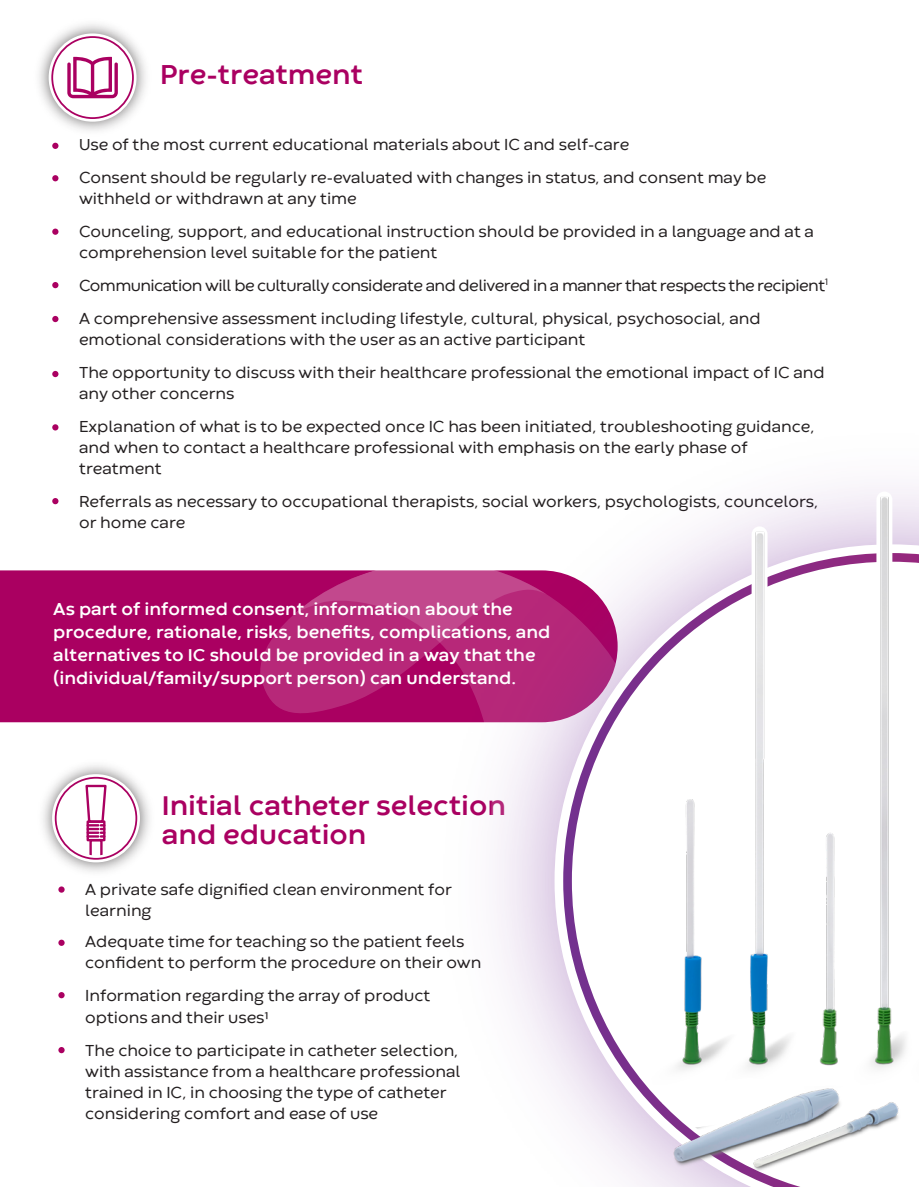
<style>
.page{position:relative;width:919px;height:1187px;background:#fff}
.page>*{position:absolute;margin:0;border:0;box-sizing:border-box;transform-origin:0 0}
.t1{font:700 28.5px/28.5px "Codec Warm";color:#aa0061}
.t2{font:700 18px/23px "Codec Warm";color:#fff}
.t3{font:16.5px/21px "Codec Warm";color:#231f20}
</style>
<div class="page">
<svg style="left:52px;top:143px;width:6px;height:6px"></svg>
<svg style="left:52px;top:175px;width:6px;height:6px"></svg>
<div style="left:52px;top:228px;width:6px;height:7px;background:#aa0061;border-radius:50%"></div>
<svg style="left:52px;top:316px;width:6px;height:6px"></svg>
<svg style="left:52px;top:282px;width:6px;height:6px"></svg>
<svg style="left:52px;top:371px;width:6px;height:6px"></svg>
<svg style="left:52px;top:424px;width:6px;height:6px"></svg>
<svg style="left:52px;top:498px;width:6px;height:6px"></svg>
<div style="left:58px;top:886px;width:7px;height:6px;background:#aa0061;border-radius:50%"></div>
<svg style="left:58px;top:991px;width:7px;height:7px"></svg>
<div style="left:58px;top:939px;width:7px;height:6px;background:#aa0061;border-radius:50%"></div>
<svg style="left:58px;top:1046px;width:7px;height:7px"></svg>
<div style="left:0;top:570px;width:295px;height:152px;background:#aa0061"></div>
<svg style="left:260px;top:570px;width:35px;height:143px;background:#b0136d"></svg>
<svg style="left:295px;top:570px;width:114px;height:153px;background:#b62477"></svg>
<img style="left:39px;top:24px;width:107px;height:107px">
<div style="left:52px;top:37px;width:81px;height:81px;background:#fff;border-radius:50%"></div>
<div style="left:49px;top:33px;width:87px;height:89px;border:7px solid #fff;border-radius:50%"></div>
<div style="left:51px;top:36px;width:83px;height:83px;border:2px solid #aa0061;border-radius:50%"></div>
<svg style="left:67px;top:57px;width:51px;height:41px"></svg>
<img style="left:43px;top:765px;width:107px;height:107px">
<div style="left:56px;top:777px;width:80px;height:81px;background:#fff;border-radius:50%"></div>
<div style="left:52px;top:774px;width:88px;height:88px;border:7px solid #fff;border-radius:50%"></div>
<div style="left:55px;top:776px;width:82px;height:83px;border:2px solid #aa0061;border-radius:50%"></div>
<svg style="left:84px;top:783px;width:24px;height:72px"></svg>
<img style="left:409px;top:570px;width:145px;height:516px">
<svg style="left:554px;top:571px;width:9px;height:528px"></svg>
<img style="left:567px;top:487px;width:351px;height:672px">
<svg style="left:662px;top:1077px;width:125px;height:7px"></svg>
<img style="left:612px;top:1084px;width:306px;height:102px">
<h1 class="t1" style="left:160px;top:62px;width:204px">Pre-treatment</h1>
<p class="t3" style="left:79px;top:127px;width:688px;line-height:33px">Use of the most current educational materials about IC and self-care<br>Consent should be regularly re-evaluated with changes in status, and consent may be</p>
<p class="t3" style="left:79px;top:181px;width:736px;line-height:33px">withheld or withdrawn at any time<br>Counceling, support, and educational instruction should be provided in a language and at a</p>
<p class="t3" style="left:79px;top:235px;width:750px;line-height:33px">comprehension level suitable for the patient<br>Communication will be culturally considerate and delivered in a manner that respects the recipient<sup>1<br></sup>A comprehensive assessment including lifestyle, cultural, physical, psychosocial, and</p>
<p class="t3" style="left:79px;top:322px;width:747px;line-height:33px">emotional considerations with the user as an active participant<br>The opportunity to discuss with their healthcare professional the emotional impact of IC and</p>
<p class="t3" style="left:79px;top:376px;width:737px;line-height:33px">any other concerns<br>Explanation of what is to be expected once IC has been initiated, troubleshooting guidance,</p>
<p class="t3" style="left:79px;top:436px;width:670px">and when to contact a healthcare professional with emphasis on the early phase of treatment</p>
<p class="t3" style="left:79px;top:490px;width:740px">Referrals as necessary to occupational therapists, social workers, psychologists, councelors, or home care</p>
<p class="t2" style="left:53px;top:598px;width:498px">As part of informed consent, information about the procedure, rationale, risks, benefits, complications, and alternatives to IC should be provided in a way that the (individual/family/support person) can understand.</p>
<h1 class="t1" style="left:162px;top:793px;width:345px">Initial catheter selection and education</h1>
<p class="t3" style="left:85px;top:878px;width:368px">A private safe dignified clean environment for learning</p>
<p class="t3" style="left:85px;top:931px;width:397px">Adequate time for teaching so the patient feels confident to perform the procedure on their own</p>
<p class="t3" style="left:85px;top:985px;width:347px">Information regarding the array of product options and their uses1</p>
<p class="t3" style="left:85px;top:1039px;width:377px">The choice to participate in catheter selection, with assistance from a healthcare professional trained in IC, in choosing the type of catheter considering comfort and ease of use</p>
</div>
